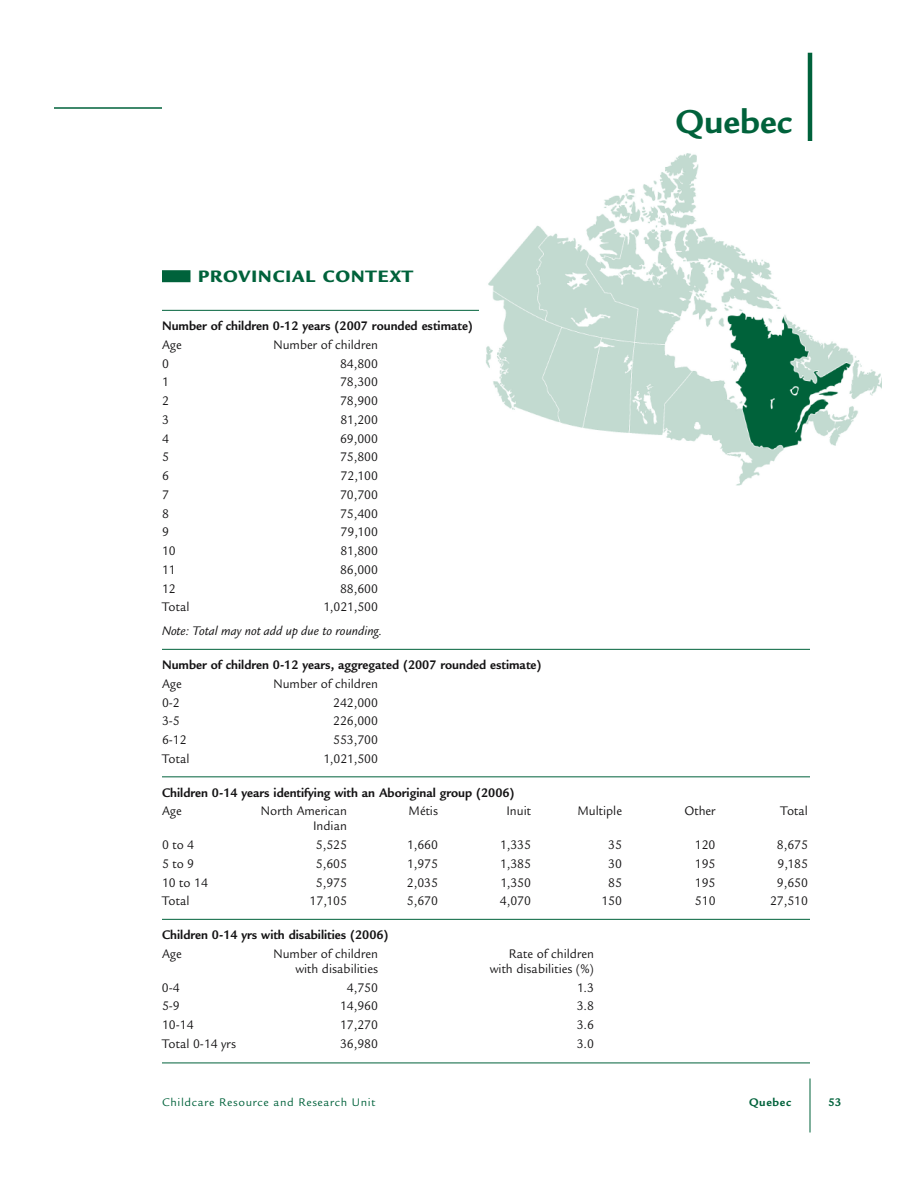
<style>
.page{position:relative;width:918px;height:1188px;background:#fff}
.page>*{position:absolute;margin:0;border:0;box-sizing:border-box;transform-origin:0 0}
.t1{font:700 36px "Legacy Sans";color:#00623b}
.t2{font:900 18px "Legacy Sans";letter-spacing:.055em;color:#00623b}
.t3{font:13.5px "Legacy Sans";color:#141314;scale:.95 1}
.t4{font:700 13.5px "Legacy Sans";color:#141314;scale:.95 1}
.t5{font:italic 13.5px "Legacy Sans";color:#141314}
.t6{font:12px "Legacy Sans";letter-spacing:.055em;color:#00623b}
.t7{font:700 12px "Legacy Sans";letter-spacing:.055em;color:#00623b}
</style>
<div class="page">
<div style="left:162px;top:270px;width:28px;height:12px;background:#00623b"></div>
<hr style="left:162px;top:310px;width:648px;height:1px;background:#00623b">
<hr style="left:162px;top:649px;width:648px;height:1px;background:#00623b">
<hr style="left:162px;top:776px;width:648px;height:1px;background:#00623b">
<hr style="left:162px;top:919px;width:648px;height:1px;background:#00623b">
<hr style="left:162px;top:1063px;width:648px;height:1px;background:#00623b">
<hr style="left:810px;top:1078px;width:1px;height:54px;background:#00623b">
<hr style="left:808px;top:53px;width:4px;height:216px;background:#00623b">
<hr style="left:54px;top:108px;width:108px;height:1px;background:#00623b">
<img style="left:480px;top:141px;width:402px;height:345px">
<h1 class="t1" style="left:675px;top:108px;width:118px">Quebec</h1>
<h2 class="t2" style="left:198px;top:270px;width:217px">PROVINCIAL CONTEXT</h2>
<p class="t4" style="left:162px;top:321px;width:329px">Number of children 0-12 years (2007 rounded estimate)</p>
<p class="t3" style="left:162px;top:340px;width:22px">Age</p>
<p class="t3" style="left:274px;top:340px;width:112px">Number of children</p>
<p class="t3" style="left:162px;top:358px;width:9px">0</p>
<p class="t3" style="left:340px;top:358px;width:42px">84,800</p>
<p class="t3" style="left:162px;top:377px;width:9px">1</p>
<p class="t3" style="left:340px;top:377px;width:42px">78,300</p>
<p class="t3" style="left:162px;top:396px;width:9px">2</p>
<p class="t3" style="left:340px;top:396px;width:42px">78,900</p>
<p class="t3" style="left:162px;top:415px;width:9px">3</p>
<p class="t3" style="left:340px;top:415px;width:41px">81,200</p>
<p class="t3" style="left:162px;top:433px;width:9px">4</p>
<p class="t3" style="left:340px;top:433px;width:42px">69,000</p>
<p class="t3" style="left:162px;top:452px;width:9px">5</p>
<p class="t3" style="left:340px;top:452px;width:42px">75,800</p>
<p class="t3" style="left:162px;top:471px;width:9px">6</p>
<p class="t3" style="left:341px;top:471px;width:41px">72,100</p>
<p class="t3" style="left:162px;top:490px;width:9px">7</p>
<p class="t3" style="left:340px;top:490px;width:42px">70,700</p>
<p class="t3" style="left:162px;top:508px;width:9px">8</p>
<p class="t3" style="left:340px;top:508px;width:42px">75,400</p>
<p class="t3" style="left:162px;top:527px;width:9px">9</p>
<p class="t3" style="left:341px;top:527px;width:41px">79,100</p>
<p class="t3" style="left:162px;top:546px;width:16px">10</p>
<p class="t3" style="left:340px;top:546px;width:41px">81,800</p>
<p class="t3" style="left:162px;top:565px;width:16px">11</p>
<p class="t3" style="left:340px;top:565px;width:42px">86,000</p>
<p class="t3" style="left:162px;top:583px;width:16px">12</p>
<p class="t3" style="left:340px;top:583px;width:42px">88,600</p>
<p class="t3" style="left:162px;top:602px;width:31px">Total</p>
<p class="t3" style="left:323px;top:602px;width:59px">1,021,500</p>
<p class="t5" style="left:162px;top:626px;width:222px">Note: Total may not add up due to rounding.</p>
<p class="t4" style="left:162px;top:660px;width:401px">Number of children 0-12 years, aggregated (2007 rounded estimate)</p>
<p class="t3" style="left:162px;top:679px;width:22px">Age</p>
<p class="t3" style="left:274px;top:679px;width:112px">Number of children</p>
<p class="t3" style="left:162px;top:697px;width:20px">0-2</p>
<p class="t3" style="left:333px;top:697px;width:49px">242,000</p>
<p class="t3" style="left:162px;top:716px;width:20px">3-5</p>
<p class="t3" style="left:333px;top:716px;width:49px">226,000</p>
<p class="t3" style="left:162px;top:735px;width:28px">6-12</p>
<p class="t3" style="left:333px;top:735px;width:49px">553,700</p>
<p class="t3" style="left:162px;top:754px;width:31px">Total</p>
<p class="t3" style="left:324px;top:754px;width:59px">1,021,500</p>
<p class="t4" style="left:162px;top:787px;width:373px">Children 0-14 years identifying with an Aboriginal group (2006)</p>
<p class="t3" style="left:162px;top:806px;width:22px">Age</p>
<p class="t3" style="left:261px;top:806px;width:92px">North American</p>
<p class="t3" style="left:409px;top:806px;width:32px">Métis</p>
<p class="t3" style="left:506px;top:806px;width:28px">Inuit</p>
<p class="t3" style="left:577px;top:806px;width:49px">Multiple</p>
<p class="t3" style="left:684px;top:806px;width:34px">Other</p>
<p class="t3" style="left:781px;top:806px;width:31px">Total</p>
<p class="t3" style="left:313px;top:821px;width:37px">Indian</p>
<p class="t3" style="left:162px;top:840px;width:35px">0 to 4</p>
<p class="t3" style="left:316px;top:840px;width:34px">5,525</p>
<p class="t3" style="left:407px;top:840px;width:34px">1,660</p>
<p class="t3" style="left:500px;top:840px;width:34px">1,335</p>
<p class="t3" style="left:608px;top:840px;width:16px">35</p>
<p class="t3" style="left:695px;top:840px;width:23px">120</p>
<p class="t3" style="left:777px;top:840px;width:34px">8,675</p>
<p class="t3" style="left:162px;top:859px;width:35px">5 to 9</p>
<p class="t3" style="left:316px;top:859px;width:34px">5,605</p>
<p class="t3" style="left:407px;top:859px;width:34px">1,975</p>
<p class="t3" style="left:500px;top:859px;width:34px">1,385</p>
<p class="t3" style="left:608px;top:859px;width:16px">30</p>
<p class="t3" style="left:695px;top:859px;width:23px">195</p>
<p class="t3" style="left:778px;top:859px;width:34px">9,185</p>
<p class="t3" style="left:162px;top:877px;width:50px">10 to 14</p>
<p class="t3" style="left:316px;top:877px;width:34px">5,975</p>
<p class="t3" style="left:407px;top:877px;width:34px">2,035</p>
<p class="t3" style="left:500px;top:877px;width:34px">1,350</p>
<p class="t3" style="left:608px;top:877px;width:16px">85</p>
<p class="t3" style="left:695px;top:877px;width:23px">195</p>
<p class="t3" style="left:777px;top:877px;width:34px">9,650</p>
<p class="t3" style="left:162px;top:896px;width:31px">Total</p>
<p class="t3" style="left:310px;top:896px;width:41px">17,105</p>
<p class="t3" style="left:407px;top:896px;width:34px">5,670</p>
<p class="t3" style="left:500px;top:896px;width:34px">4,070</p>
<p class="t3" style="left:601px;top:896px;width:23px">150</p>
<p class="t3" style="left:695px;top:896px;width:23px">510</p>
<p class="t3" style="left:770px;top:896px;width:42px">27,510</p>
<p class="t4" style="left:162px;top:930px;width:240px">Children 0-14 yrs with disabilities (2006)</p>
<p class="t3" style="left:162px;top:949px;width:22px">Age</p>
<p class="t3" style="left:274px;top:949px;width:112px">Number of children</p>
<p class="t3" style="left:509px;top:949px;width:91px">Rate of children</p>
<p class="t3" style="left:295px;top:964px;width:88px">with disabilities</p>
<p class="t3" style="left:490px;top:964px;width:111px">with disabilities (%)</p>
<p class="t3" style="left:162px;top:982px;width:20px">0-4</p>
<p class="t3" style="left:347px;top:982px;width:34px">4,750</p>
<p class="t3" style="left:577px;top:982px;width:19px">1.3</p>
<p class="t3" style="left:162px;top:1001px;width:20px">5-9</p>
<p class="t3" style="left:340px;top:1001px;width:42px">14,960</p>
<p class="t3" style="left:577px;top:1001px;width:20px">3.8</p>
<p class="t3" style="left:162px;top:1020px;width:35px">10-14</p>
<p class="t3" style="left:340px;top:1020px;width:42px">17,270</p>
<p class="t3" style="left:577px;top:1020px;width:20px">3.6</p>
<p class="t3" style="left:162px;top:1039px;width:79px">Total 0-14 yrs</p>
<p class="t3" style="left:340px;top:1039px;width:42px">36,980</p>
<p class="t3" style="left:577px;top:1039px;width:20px">3.0</p>
<p class="t6" style="left:162px;top:1098px;width:215px">Childcare Resource and Research Unit</p>
<p class="t7" style="left:749px;top:1098px;width:44px">Quebec</p>
<p class="t7" style="left:828px;top:1098px;width:15px">53</p>
</div>
